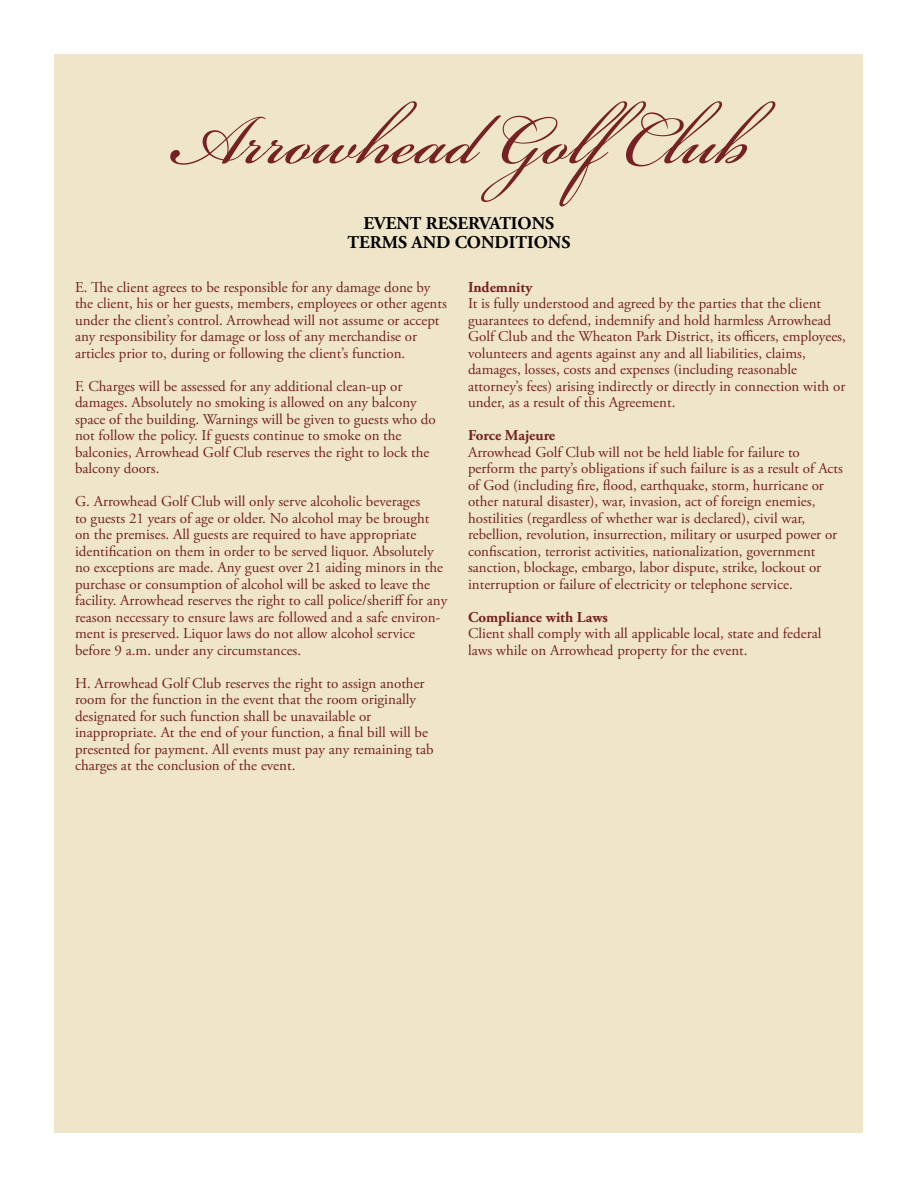
<style>
.page{position:relative;width:918px;height:1188px;background:#fff}
.page>*{position:absolute;margin:0;border:0;box-sizing:border-box;transform-origin:0 0}
.t1{font:108px "Bickham Script MM";color:#762123}
.t2{font:700 18px/19.5px "Adobe Garamond Pro";color:#000;text-align:center}
.t3{font:15px/16.5px "Adobe Garamond Pro";color:#762123}
.t4{font:700 15px "Adobe Garamond Pro";color:#762123}
</style>
<div class="page">
<div style="left:55px;top:54px;width:808px;height:1078px;background:#efe6c9"></div>
<h1 class="t1" style="left:168px;top:82px;width:584px">Arrowhead GolfClub</h1>
<p class="t2" style="left:347px;top:214px;width:225px">EVENT RESERVATIONS<br>TERMS AND CONDITIONS</p>
<p class="t3" style="left:75px;top:279px;width:373px">E. The client agrees to be responsible for any damage done by the client, his or her guests, members, employees or other agents under the client’s control. Arrowhead will not assume or accept any responsibility for damage or loss of any merchandise or articles prior to, during or following the client’s function.</p>
<p class="t3" style="left:75px;top:378px;width:362px">F. Charges will be assessed for any additional clean-up or damages. Absolutely no smoking is allowed on any balcony space of the building. Warnings will be given to guests who do not follow the policy. If guests continue to smoke on the balconies, Arrowhead Golf Club reserves the right to lock the balcony doors.</p>
<p class="t3" style="left:75px;top:494px;width:374px">G. Arrowhead Golf Club will only serve alcoholic beverages<br>to guests 21 years of age or older. No alcohol may be brought on the premises. All guests are required to have appropriate identification on them in order to be served liquor. Absolutely no exceptions are made. Any guest over 21 aiding minors in the purchase or consumption of alcohol will be asked to leave the facility. Arrowhead reserves the right to call police/sheriff for any reason necessary to ensure laws are followed and a safe environ&shy;ment is preserved. Liquor laws do not allow alcohol service before 9 a.m. under any circumstances.</p>
<p class="t3" style="left:75px;top:675px;width:360px">H. Arrowhead Golf Club reserves the right to assign another room for the function in the event that the room originally designated for such function shall be unavailable or inappropriate. At the end of your function, a final bill will be presented for payment. All events must pay any remaining tab charges at the conclusion of the event.</p>
<p class="t4" style="left:468px;top:278px;width:66px">Indemnity</p>
<p class="t3" style="left:468px;top:296px;width:379px">It is fully understood and agreed by the parties that the client guarantees to defend, indemnify and hold harmless Arrowhead Golf Club and the Wheaton Park District, its officers, employees, volunteers and agents against any and all liabilities, claims, damages, losses, costs and expenses (including reasonable attorney’s fees) arising indirectly or directly in connection with or under, as a result of this Agreement.</p>
<p class="t4" style="left:468px;top:427px;width:89px">Force Majeure</p>
<p class="t3" style="left:468px;top:444px;width:376px">Arrowhead Golf Club will not be held liable for failure to perform the party’s obligations if such failure is as a result of Acts of God (including fire, flood, earthquake, storm, hurricane or other natural disaster), war, invasion, act of foreign enemies, hostilities (regardless of whether war is declared), civil war, rebellion, revolution, insurrection, military or usurped power or confiscation, terrorist activities, nationalization, government sanction, blockage, embargo, labor dispute, strike, lockout or interruption or failure of electricity or telephone service.</p>
<p class="t4" style="left:468px;top:608px;width:141px">Compliance with Laws</p>
<p class="t3" style="left:468px;top:626px;width:355px">Client shall comply with all applicable local, state and federal laws while on Arrowhead property for the event.</p>
</div>
